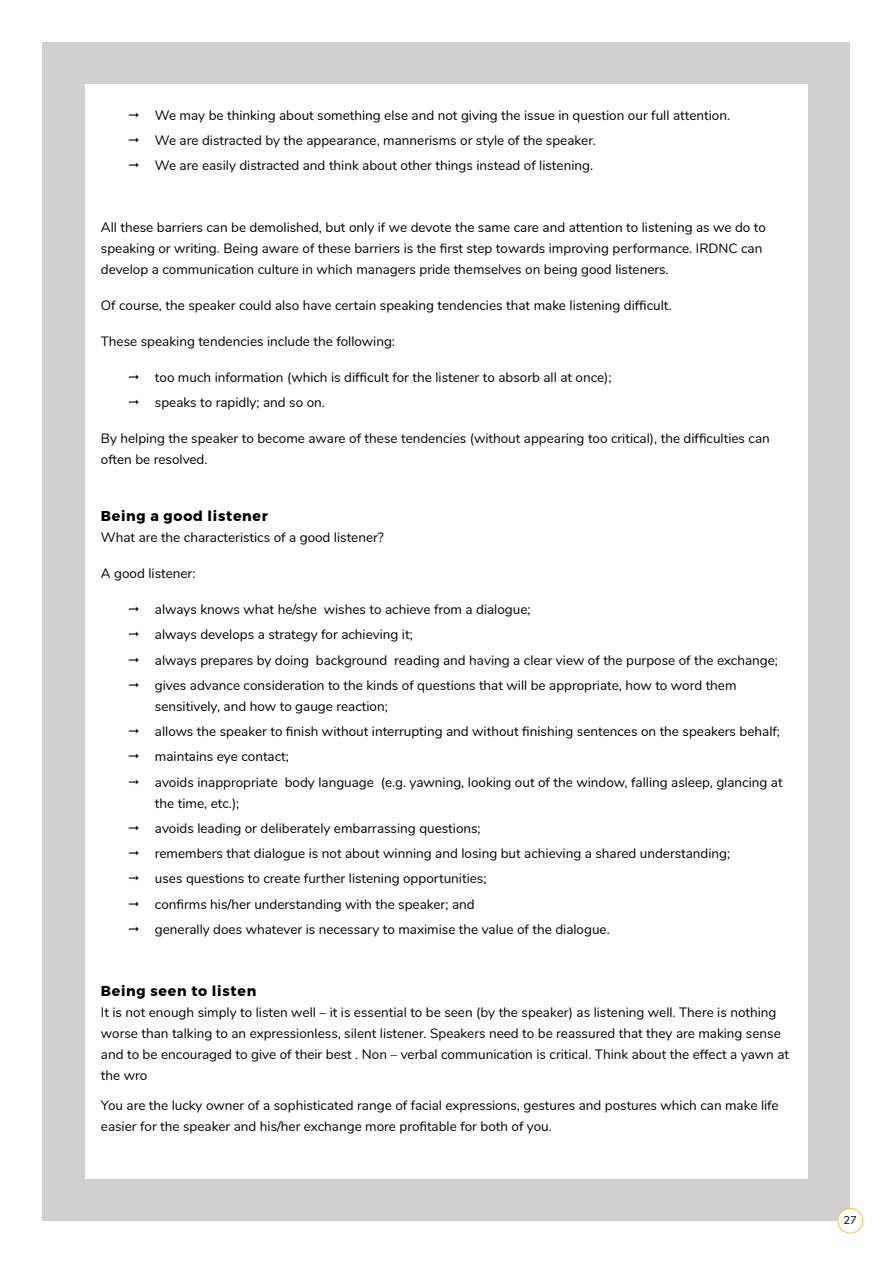
<style>
.page{position:relative;width:893px;height:1263px;background:#fff}
.page>*{position:absolute;margin:0;border:0;box-sizing:border-box;transform-origin:0 0}
.t1{font:700 14.25px "Montserrat";letter-spacing:.05em;color:#000}
.t2{font:13.5px/25.2px "Nunito";color:#000}
.t3{font:11.25px "Nunito";color:#000}
</style>
<div class="page">
<div style="left:43px;top:42px;width:807px;height:1179px;background:#d0d0d0"></div>
<div style="left:85px;top:84px;width:722px;height:1094px;background:#fff"></div>
<div style="left:838px;top:1208px;width:25px;height:25px;background:#fff;border-radius:50%"></div>
<div style="left:837px;top:1208px;width:26px;height:25px;border:1px solid #f4c353;border-radius:50%"></div>
<p class="t2" style="left:155px;top:102px;width:577px">We may be thinking about something else and not giving the issue in question our full attention.<br>We are distracted by the appearance, mannerisms or style of the speaker.<br>We are easily distracted and think about other things instead of listening.</p>
<p class="t2" style="left:101px;top:216px;width:667px;line-height:21px">All these barriers can be demolished, but only if we devote the same care and attention to listening as we do to speaking or writing. Being aware of these barriers is the first step towards improving performance. IRDNC can develop a communication culture in which managers pride themselves on being good listeners.</p>
<p class="t2" style="left:101px;top:292px;width:572px">Of course, the speaker could also have certain speaking tendencies that make listening difficult.</p>
<p class="t2" style="left:101px;top:328px;width:296px">These speaking tendencies include the following:</p>
<p class="t2" style="left:155px;top:364px;width:458px">too much information (which is difficult for the listener to absorb all at once); speaks to rapidly; and so on.</p>
<p class="t2" style="left:101px;top:427px;width:670px;line-height:21px">By helping the speaker to become aware of these tendencies (without appearing too critical), the difficulties can often be resolved.</p>
<p class="t1" style="left:101px;top:504px;width:169px">Being a good listener</p>
<p class="t2" style="left:101px;top:524px;width:284px">What are the characteristics of a good listener?</p>
<p class="t2" style="left:101px;top:560px;width:96px">A good listener:</p>
<p class="t2" style="left:155px;top:596px;width:625px">always knows what he/she wishes to achieve from a dialogue;<br>always develops a strategy for achieving it;<br>always prepares by doing background reading and having a clear view of the purpose of the exchange; gives advance consideration to the kinds of questions that will be appropriate, how to word them</p>
<p class="t2" style="left:155px;top:693px;width:629px">sensitively, and how to gauge reaction;<br>allows the speaker to finish without interrupting and without finishing sentences on the speakers behalf; maintains eye contact;<br>avoids inappropriate body language (e.g. yawning, looking out of the window, falling asleep, glancing at</p>
<p class="t2" style="left:155px;top:789px;width:577px">the time, etc.);<br>avoids leading or deliberately embarrassing questions;<br>remembers that dialogue is not about winning and losing but achieving a shared understanding; uses questions to create further listening opportunities;<br>confirms his/her understanding with the speaker; and<br>generally does whatever is necessary to maximise the value of the dialogue.</p>
<p class="t1" style="left:101px;top:979px;width:157px">Being seen to listen</p>
<p class="t2" style="left:101px;top:1000px;width:690px;line-height:21px">It is not enough simply to listen well – it is essential to be seen (by the speaker) as listening well. There is nothing worse than talking to an expressionless, silent listener. Speakers need to be reassured that they are making sense and to be encouraged to give of their best . Non – verbal communication is critical. Think about the effect a yawn at the wro</p>
<p class="t2" style="left:101px;top:1093px;width:679px;line-height:21px">You are the lucky owner of a sophisticated range of facial expressions, gestures and postures which can make life easier for the speaker and his/her exchange more profitable for both of you.</p>
<p class="t3" style="left:843px;top:1212px;width:15px">27</p>
</div>
